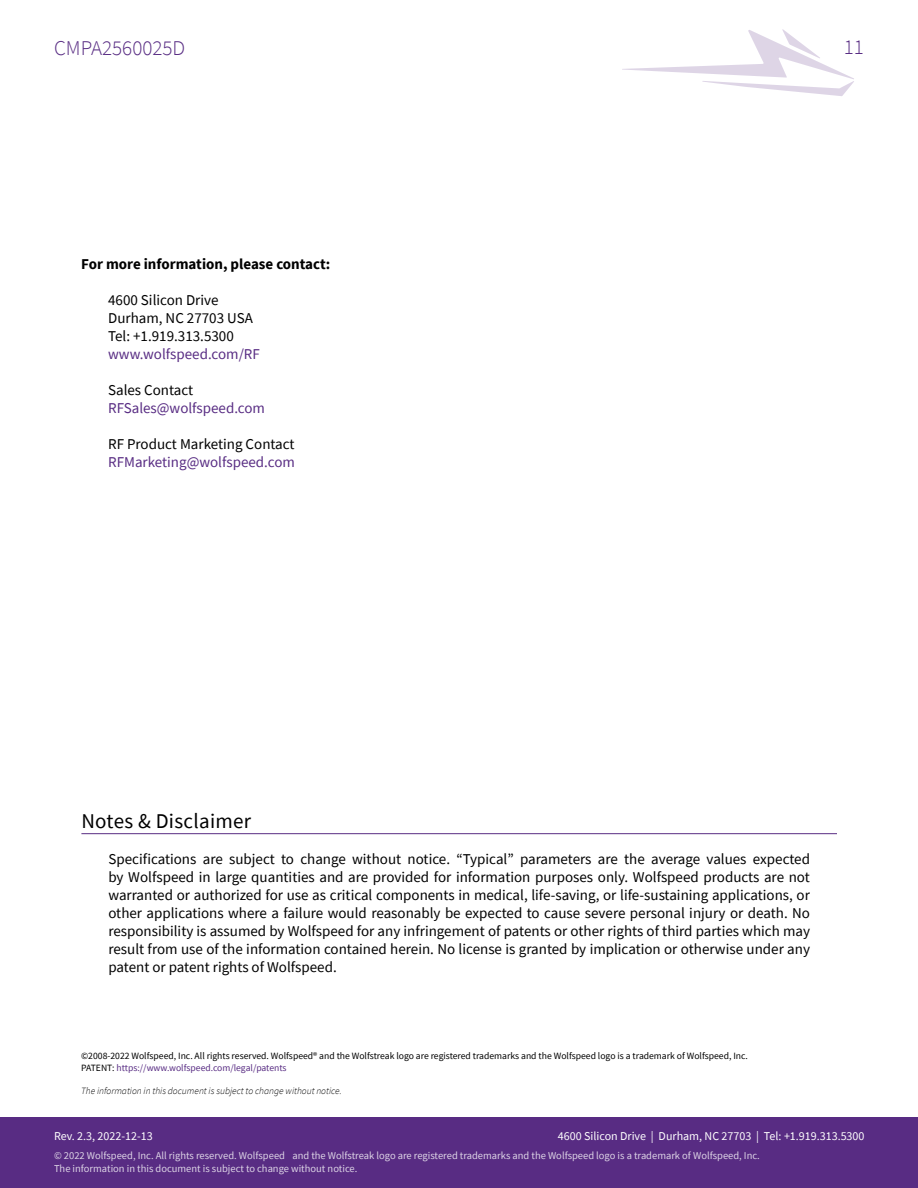
<style>
.page{position:relative;width:918px;height:1188px;background:#fff}
.page>*{position:absolute;margin:0;border:0;box-sizing:border-box;transform-origin:0 0}
.t1{font:21px "Source Sans Pro";letter-spacing:.015em;color:#000}
.t2{font:300 21px "Source Sans Pro";color:#582c83}
.t3{font:15px/18px "Source Sans Pro";color:#000}
.t4{font:15px "Source Sans Pro";color:#582c83}
.t5{font:700 15px "Source Sans Pro";color:#000}
.t6{font:12px "Source Sans Pro";color:#fff}
.t7{font:10.5px/12.6px "Source Sans Pro";color:#fff}
.t8{font:9.6px/11.6px "Source Sans Pro";color:#000}
.t9{font:italic 300 9.6px "Source Sans Pro";color:#000}
.s1{color:#582c83}
</style>
<div class="page">
<svg style="left:622px;top:29px;width:232px;height:67px"></svg>
<div style="left:0;top:1118px;width:918px;height:70px;background:#582c83"></div>
<hr style="left:81px;top:833px;width:756px;height:1px;background:#582c83">
<h1 class="t2" style="left:54px;top:35px;width:133px">CMPA2560025D</h1>
<h1 class="t2" style="left:844px;top:34px;width:22px">11</h1>
<p class="t5" style="left:81px;top:254px;width:251px">For more information, please contact:</p>
<p class="t3" style="left:108px;top:291px;width:146px">4600 Silicon Drive<br>Durham, NC 27703 USA<br>Tel: +1.919.313.5300</p>
<p class="t4" style="left:108px;top:345px;width:153px">www.wolfspeed.com/RF</p>
<p class="t3" style="left:108px;top:381px;width:87px">Sales Contact</p>
<p class="t4" style="left:108px;top:399px;width:158px">RFSales@wolfspeed.com</p>
<p class="t3" style="left:108px;top:435px;width:188px">RF Product Marketing Contact</p>
<p class="t4" style="left:108px;top:453px;width:188px">RFMarketing@wolfspeed.com</p>
<h1 class="t1" style="left:81px;top:808px;width:171px">Notes &amp; Disclaimer</h1>
<p class="t3" style="left:108px;top:850px;width:703px;text-align:justify">Specifications are subject to change without notice. “Typical” parameters are the average values expected by Wolfspeed in large quantities and are provided for information purposes only. Wolfspeed products are not warranted or authorized for use as critical components in medical, life-saving, or life-sustaining applications, or other applications where a failure would reasonably be expected to cause severe personal injury or death. No responsibility is assumed by Wolfspeed for any infringement of patents or other rights of third parties which may result from use of the information contained herein. No license is granted by implication or otherwise under any patent or patent rights of Wolfspeed.</p>
<p class="t8" style="left:81px;top:1050px;width:668px">©2008-2022 Wolfspeed, Inc. All rights reserved. Wolfspeed® and the Wolfstreak logo are registered trademarks and the Wolfspeed logo is a trademark of Wolfspeed, Inc.<br>PATENT: <span class="s1">https://www.wolfspeed.com/legal/patents</span></p>
<p class="t9" style="left:81px;top:1085px;width:262px">The information in this document is subject to change without notice.</p>
<p class="t6" style="left:558px;top:1129px;width:308px">4600 Silicon Drive | Durham, NC 27703 | Tel: +1.919.313.5300</p>
<p class="t6" style="left:54px;top:1129px;width:100px">Rev. 2.3, 2022-12-13</p>
<p class="t7" style="left:54px;top:1149px;width:707px">© 2022 Wolfspeed, Inc. All rights reserved. Wolfspeed and the Wolfstreak logo are registered trademarks and the Wolfspeed logo is a trademark of Wolfspeed, Inc.<br>The information in this document is subject to change without notice.</p>
</div>
